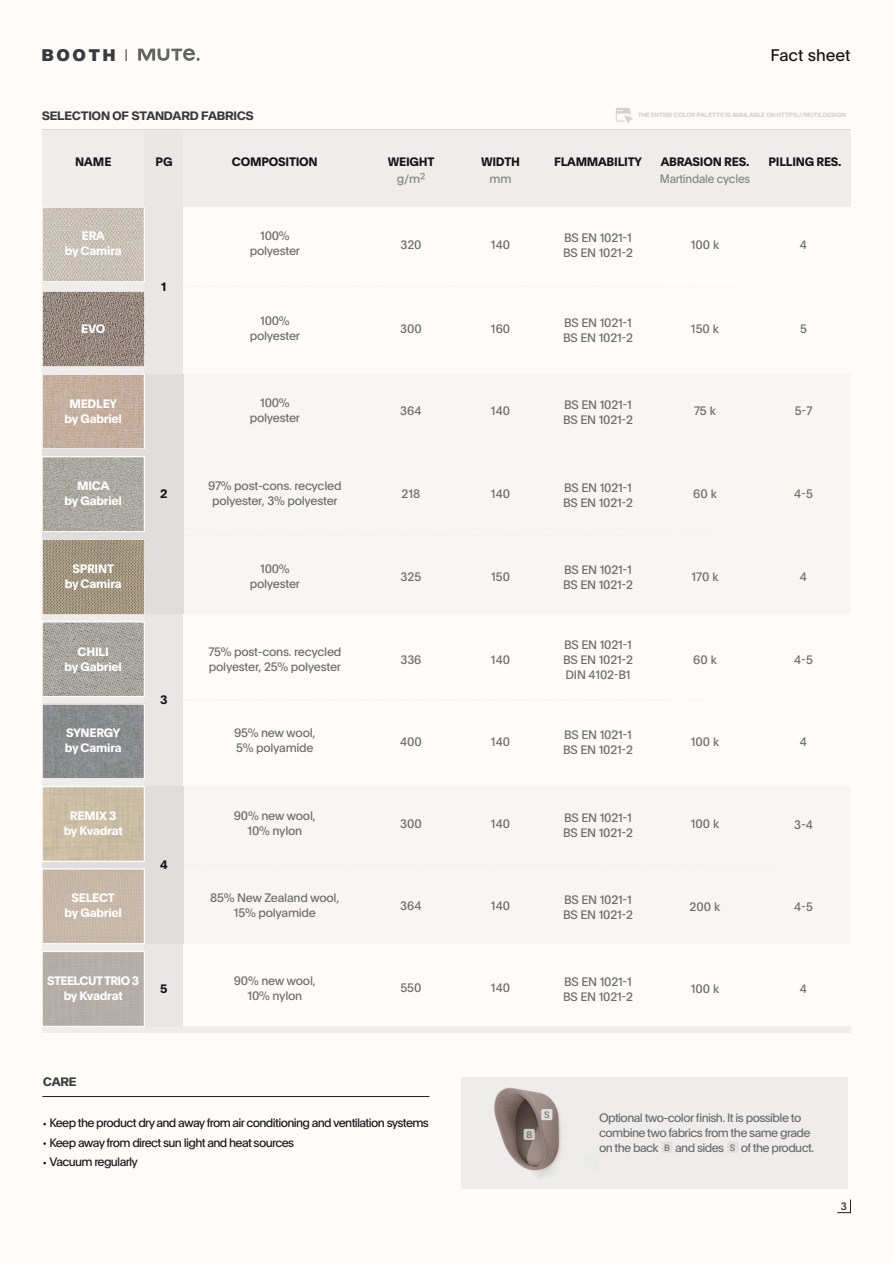
<style>
.page{position:relative;width:893px;height:1263px;background:#fefbf8}
.page>*{position:absolute;margin:0;border:0;box-sizing:border-box;transform-origin:0 0}
.t1{font:16.5px "Plain";color:#171419}
.t2{font:16.5px "Sequel Sans Black Disp";letter-spacing:.2em;color:#373b3e}
.t3{font:12px/15px "Plain";letter-spacing:-.02em;color:#6a6c6d}
.t4{font:12px/19.5px "Plain";letter-spacing:-.055em;color:#171419}
.t5{font:700 12px/15px "Plain";letter-spacing:-.02em;color:#fff;text-align:center}
.t6{font:12px/15px "Plain";letter-spacing:-.05em;color:#6a6c6d}
.t7{font:700 12px "Plain";letter-spacing:-.02em;color:#171419}
.t8{font:12px "Sequel Sans Bold Disp";letter-spacing:.02em;color:#373b3e}
.t9{font:700 12px/15px "Plain";letter-spacing:-.05em;color:#fff;text-align:center}
.t10{font:12px "Plain";letter-spacing:-.02em;color:#838484;scale:.95 1}
.t11{font:12px "Plain";letter-spacing:-.02em;color:#838484}
.t12{font:10.5px "Plain";color:#272425}
.t13{font:9px "Plain";color:#6a6c6d}
.t14{font:6px "Sequel Sans Bold Disp";letter-spacing:.02em;color:#d4d0cd}
.s1{font-family:"Sequel Sans Book Disp";color:#636661}
</style>
<div class="page">
<svg style="left:138px;top:48px;width:62px;height:13px"></svg>
<svg style="left:616px;top:108px;width:17px;height:15px"></svg>
<hr style="left:42px;top:130px;width:808px;height:1px;background:#231f20">
<div style="left:42px;top:131px;width:102px;height:895px;background:#eeedeb"></div>
<div style="left:42px;top:131px;width:808px;height:76px;background:#eeedeb"></div>
<img style="left:205px;top:700px;width:488px;height:1px">
<div style="left:42px;top:1026px;width:808px;height:6px;background:#eeedeb"></div>
<div style="left:144px;top:131px;width:39px;height:895px;background:#e9e7e5"></div>
<div style="left:42px;top:374px;width:141px;height:240px;background:#e0dedc"></div>
<div style="left:183px;top:787px;width:667px;height:157px;background:#f8f5f2"></div>
<div style="left:183px;top:374px;width:667px;height:240px;background:#f8f5f2"></div>
<div style="left:42px;top:786px;width:141px;height:158px;background:#e0dedc"></div>
<img style="left:45px;top:210px;width:96px;height:69px">
<div style="left:42px;top:207px;width:102px;height:75px;border:2px solid #fefbf8"></div>
<img style="left:42px;top:539px;width:102px;height:75px">
<img style="left:45px;top:707px;width:96px;height:69px">
<div style="left:42px;top:704px;width:102px;height:75px;border:2px solid #fefbf8"></div>
<div style="left:45px;top:789px;width:96px;height:69px;background:#cbbda4"></div>
<div style="left:42px;top:786px;width:102px;height:75px;border:2px solid #fefbf8"></div>
<img style="left:45px;top:872px;width:96px;height:69px">
<div style="left:42px;top:869px;width:102px;height:75px;border:2px solid #fefbf8"></div>
<img style="left:45px;top:954px;width:96px;height:69px">
<div style="left:42px;top:951px;width:102px;height:75px;border:2px solid #fefbf8"></div>
<img style="left:42px;top:292px;width:102px;height:74px">
<img style="left:45px;top:377px;width:96px;height:69px">
<div style="left:42px;top:374px;width:102px;height:75px;border:2px solid #fefbf8"></div>
<img style="left:45px;top:625px;width:96px;height:69px">
<div style="left:42px;top:622px;width:102px;height:75px;border:2px solid #fefbf8"></div>
<img style="left:45px;top:460px;width:96px;height:69px">
<div style="left:42px;top:457px;width:102px;height:75px;border:2px solid #fefbf8"></div>
<hr style="left:42px;top:1096px;width:387px;height:1px;background:#231f20">
<div style="left:461px;top:1077px;width:387px;height:112px;background:#eeedeb"></div>
<img style="left:494px;top:1087px;width:68px;height:89px">
<div style="left:524px;top:1129px;width:11px;height:11px;background:#cdc9c6;border-radius:2px"></div>
<div style="left:662px;top:1142px;width:11px;height:11px;background:#e0dedc;border-radius:2px"></div>
<div style="left:727px;top:1142px;width:11px;height:11px;background:#e0dedc;border-radius:2px"></div>
<div style="left:541px;top:1109px;width:11px;height:11px;background:#e0dedc;border-radius:2px"></div>
<svg style="left:837px;top:1199px;width:14px;height:14px"></svg>
<h1 class="t2" style="left:42px;top:45px;width:87px">BOOTH <span class="s1">I</span></h1>
<h1 class="t1" style="left:770px;top:47px;width:81px">Fact sheet</h1>
<p class="t8" style="left:42px;top:108px;width:213px">SELECTION OF STANDARD FABRICS</p>
<p class="t14" style="left:638px;top:111px;width:209px">THE ENTIRE COLOR PALETTE IS AVAILABLE ON HTTPS://MUTE.DESIGN</p>
<p class="t7" style="left:75px;top:156px;width:38px">NAME</p>
<p class="t7" style="left:155px;top:156px;width:19px">PG</p>
<p class="t7" style="left:232px;top:156px;width:87px">COMPOSITION</p>
<p class="t7" style="left:388px;top:156px;width:48px">WEIGHT</p>
<p class="t11" style="left:397px;top:173px;width:30px">g/m2</p>
<p class="t7" style="left:481px;top:156px;width:40px">WIDTH</p>
<p class="t11" style="left:490px;top:173px;width:24px">mm</p>
<p class="t7" style="left:554px;top:156px;width:89px">FLAMMABILITY</p>
<p class="t7" style="left:661px;top:156px;width:90px">ABRASION RES.</p>
<p class="t10" style="left:660px;top:173px;width:97px">Martindale cycles</p>
<p class="t7" style="left:768px;top:156px;width:75px">PILLING RES.</p>
<p class="t5" style="left:65px;top:229px;width:58px">ERA<br>by Camira</p>
<p class="t7" style="left:161px;top:282px;width:7px">1</p>
<p class="t3" style="left:250px;top:229px;width:52px;text-align:center">100% polyester</p>
<p class="t3" style="left:400px;top:237px;width:23px">320</p>
<p class="t3" style="left:491px;top:237px;width:21px">140</p>
<p class="t3" style="left:563px;top:231px;width:72px">BS EN 1021-1<br>BS EN 1021-2</p>
<p class="t3" style="left:691px;top:238px;width:30px">100 k</p>
<p class="t3" style="left:800px;top:238px;width:9px">4</p>
<p class="t3" style="left:250px;top:314px;width:52px;text-align:center">100% polyester</p>
<p class="t5" style="left:81px;top:322px;width:26px">EVO</p>
<p class="t3" style="left:400px;top:321px;width:23px">300</p>
<p class="t3" style="left:491px;top:321px;width:21px">160</p>
<p class="t3" style="left:563px;top:315px;width:72px">BS EN 1021-1<br>BS EN 1021-2</p>
<p class="t3" style="left:691px;top:321px;width:30px">150 k</p>
<p class="t3" style="left:800px;top:321px;width:8px">5</p>
<p class="t3" style="left:250px;top:396px;width:52px;text-align:center">100% polyester</p>
<p class="t5" style="left:65px;top:396px;width:59px">MEDLEY by Gabriel</p>
<p class="t3" style="left:400px;top:404px;width:23px">364</p>
<p class="t3" style="left:491px;top:404px;width:21px">140</p>
<p class="t3" style="left:563px;top:398px;width:72px">BS EN 1021-1<br>BS EN 1021-2</p>
<p class="t3" style="left:694px;top:404px;width:24px">75 k</p>
<p class="t3" style="left:795px;top:404px;width:19px">5-7</p>
<p class="t3" style="left:208px;top:479px;width:135px;text-align:center">97% post-cons. recycled polyester, 3% polyester</p>
<p class="t5" style="left:65px;top:479px;width:59px">MICA<br>by Gabriel</p>
<p class="t3" style="left:402px;top:487px;width:20px">218</p>
<p class="t3" style="left:491px;top:487px;width:21px">140</p>
<p class="t3" style="left:563px;top:481px;width:72px">BS EN 1021-1<br>BS EN 1021-2</p>
<p class="t3" style="left:693px;top:487px;width:25px">60 k</p>
<p class="t3" style="left:794px;top:487px;width:20px">4-5</p>
<p class="t7" style="left:160px;top:489px;width:9px">2</p>
<p class="t3" style="left:250px;top:561px;width:52px;text-align:center">100% polyester</p>
<p class="t5" style="left:65px;top:561px;width:58px">SPRINT by Camira</p>
<p class="t3" style="left:401px;top:570px;width:22px">325</p>
<p class="t3" style="left:491px;top:570px;width:21px">150</p>
<p class="t3" style="left:563px;top:563px;width:72px">BS EN 1021-1<br>BS EN 1021-2</p>
<p class="t3" style="left:691px;top:570px;width:29px">170 k</p>
<p class="t3" style="left:800px;top:570px;width:9px">4</p>
<p class="t3" style="left:208px;top:645px;width:134px">75% post-cons. recycled polyester, 25% polyester</p>
<p class="t5" style="left:65px;top:645px;width:59px">CHILI<br>by Gabriel</p>
<p class="t3" style="left:400px;top:652px;width:23px">336</p>
<p class="t3" style="left:491px;top:652px;width:21px">140</p>
<p class="t7" style="left:160px;top:695px;width:9px">3</p>
<p class="t3" style="left:563px;top:637px;width:72px;text-align:justify">BS EN 1021-1<br>BS EN 1021-2<br>DIN 4102-B1</p>
<p class="t3" style="left:693px;top:652px;width:25px">60 k</p>
<p class="t3" style="left:794px;top:652px;width:20px">4-5</p>
<p class="t3" style="left:234px;top:726px;width:83px">95% new wool,<br>5% polyamide</p>
<p class="t5" style="left:65px;top:726px;width:58px;text-align:left">SYNERGY by Camira</p>
<p class="t3" style="left:400px;top:734px;width:23px">400</p>
<p class="t3" style="left:491px;top:734px;width:21px">140</p>
<p class="t3" style="left:563px;top:728px;width:72px">BS EN 1021-1<br>BS EN 1021-2</p>
<p class="t3" style="left:691px;top:734px;width:30px">100 k</p>
<p class="t3" style="left:800px;top:735px;width:9px">4</p>
<p class="t5" style="left:64px;top:809px;width:61px">REMIX 3 by Kvadrat</p>
<p class="t3" style="left:400px;top:817px;width:23px">300</p>
<p class="t3" style="left:491px;top:817px;width:21px">140</p>
<p class="t3" style="left:563px;top:810px;width:72px">BS EN 1021-1<br>BS EN 1021-2</p>
<p class="t3" style="left:691px;top:817px;width:30px">100 k</p>
<p class="t3" style="left:794px;top:817px;width:20px">3-4</p>
<p class="t3" style="left:234px;top:809px;width:84px;text-align:center">90% new wool,<br>10% nylon</p>
<p class="t7" style="left:160px;top:860px;width:9px">4</p>
<p class="t3" style="left:210px;top:891px;width:131px;text-align:center">85% New Zealand wool,<br>15% polyamide</p>
<p class="t5" style="left:65px;top:891px;width:59px">SELECT by Gabriel</p>
<p class="t3" style="left:400px;top:899px;width:23px">364</p>
<p class="t3" style="left:491px;top:899px;width:21px">140</p>
<p class="t3" style="left:563px;top:893px;width:72px">BS EN 1021-1<br>BS EN 1021-2</p>
<p class="t3" style="left:690px;top:899px;width:32px">200 k</p>
<p class="t3" style="left:794px;top:900px;width:20px">4-5</p>
<p class="t9" style="left:47px;top:973px;width:94px">STEELCUTTRIO 3 by Kvadrat</p>
<p class="t3" style="left:400px;top:981px;width:23px">550</p>
<p class="t3" style="left:491px;top:981px;width:21px">140</p>
<p class="t3" style="left:563px;top:975px;width:72px">BS EN 1021-1<br>BS EN 1021-2</p>
<p class="t3" style="left:691px;top:981px;width:30px">100 k</p>
<p class="t3" style="left:800px;top:982px;width:9px">4</p>
<p class="t3" style="left:234px;top:974px;width:84px;text-align:center">90% new wool,<br>10% nylon</p>
<p class="t7" style="left:160px;top:983px;width:9px">5</p>
<p class="t8" style="left:43px;top:1074px;width:35px">CARE</p>
<p class="t4" style="left:50px;top:1114px;width:381px">Keep the product dry and away from air conditioning and ventilation systems<br>Keep away from direct sun light and heat sources<br>Vacuum regularly</p>
<p class="t13" style="left:526px;top:1130px;width:7px">B</p>
<p class="t13" style="left:544px;top:1111px;width:7px">S</p>
<p class="t6" style="left:599px;top:1110px;width:213px">Optional two-color finish. It is possible to combine two fabrics from the same grade on the back</p>
<p class="t6" style="left:675px;top:1140px;width:51px">and sides</p>
<p class="t6" style="left:741px;top:1140px;width:75px">of the product.</p>
<p class="t13" style="left:664px;top:1143px;width:7px">B</p>
<p class="t13" style="left:730px;top:1143px;width:7px">S</p>
<p class="t12" style="left:841px;top:1201px;width:8px">3</p>
</div>
